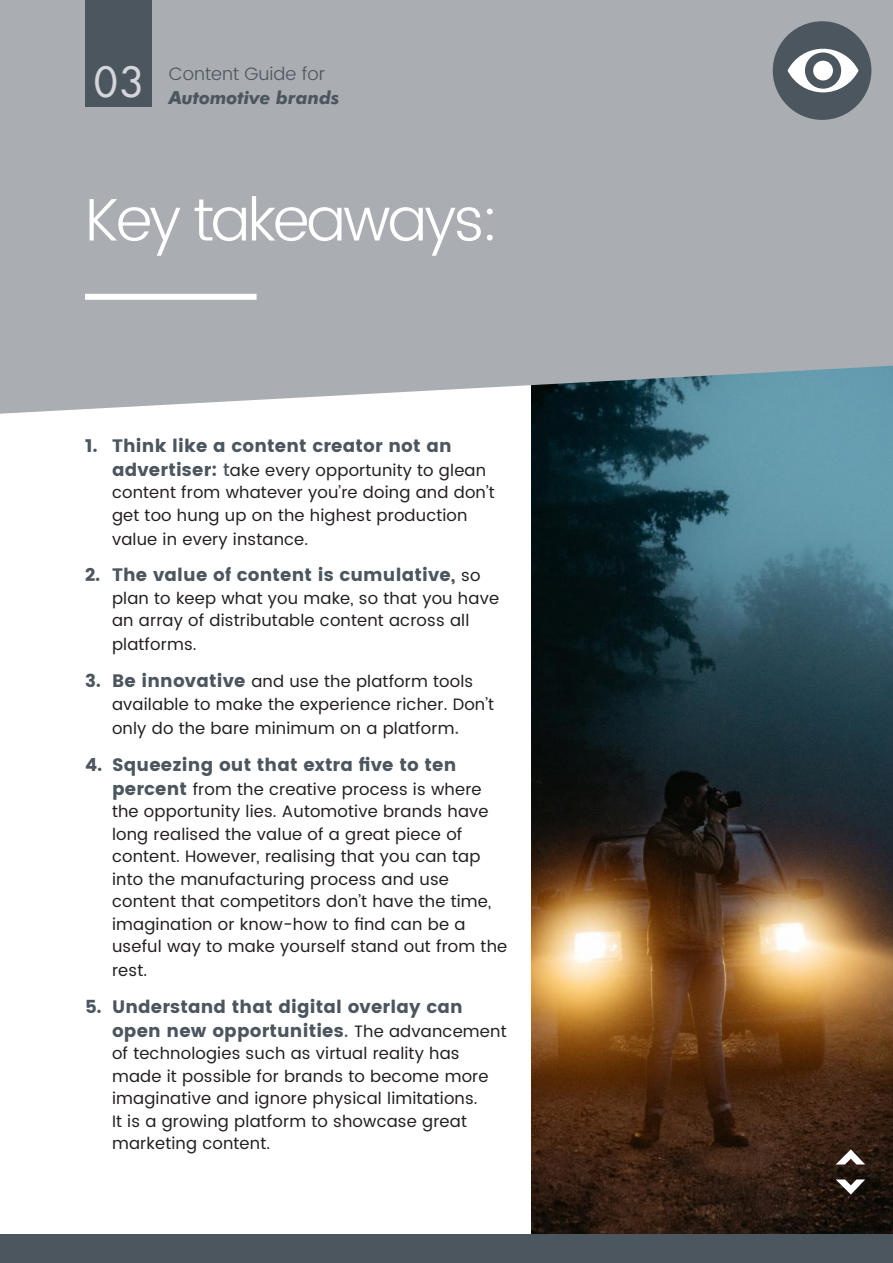
<style>
.page{position:relative;width:893px;height:1263px;background:#fff}
.page>*{position:absolute;margin:0;border:0;box-sizing:border-box;transform-origin:0 0}
.t1{font:300 60px "Poppins";letter-spacing:-.05em;color:#fff}
.t2{font:40.5px "Futura";color:#d5d6db}
.t3{font:18px/24px "Poppins";letter-spacing:.01em;color:#4c565e}
.t4{font:italic 700 18px "Futura BT";color:#4c565e}
.t5{font:300 18px "Poppins";color:#4c565e}
.t6{font:16.5px/22.5px "Poppins";letter-spacing:.01em;color:#241f1f}
.s1{font-size:18px;color:#4c565e}
.s2{font-weight:500;font-size:18px;color:#4c565e}
.s3{font-size:16.5px;color:#241f1f}
.s4{font-weight:500}
</style>
<div class="page">
<img style="left:531px;top:414px;width:362px;height:820px">
<div style="left:0;top:0;width:893px;height:414px;background:#aaadb2"></div>
<div style="left:85px;top:0;width:67px;height:107px;background:#4c565e"></div>
<div style="left:0;top:1234px;width:893px;height:29px;background:#4c565e"></div>
<svg style="left:836px;top:1179px;width:29px;height:15px"></svg>
<svg style="left:836px;top:1149px;width:29px;height:15px"></svg>
<div style="left:85px;top:261px;width:172px;height:6px;background:#aaadb2"></div>
<div style="left:85px;top:294px;width:172px;height:6px;background:#fff"></div>
<div style="left:773px;top:21px;width:98px;height:99px;background:#4c565e;border-radius:50%"></div>
<svg style="left:787px;top:49px;width:71px;height:43px"></svg>
<h2 class="t2" style="left:94px;top:56px;width:50px">03</h2>
<p class="t5" style="left:169px;top:61px;width:158px">Content Guide for</p>
<p class="t4" style="left:169px;top:86px;width:172px">Automotive brands</p>
<h1 class="t1" style="left:85px;top:177px;width:416px">Key takeaways:</h1>
<p class="t3" style="left:85px;top:433px;width:368px">1. Think like a content creator not an</p>
<p class="t6" style="left:112px;top:459px;width:384px"><span class="s1">advertiser:</span> <span class="s2">t</span>ake every opportunity to glean content from whatever you’re doing and don’t get too hung up on the highest production</p>
<p class="t6" style="left:112px;top:528px;width:198px">value in every instance.</p>
<p class="t3" style="left:85px;top:563px;width:397px">2. The value of content is cumulative, <span class="s3">so</span></p>
<p class="t6" style="left:112px;top:587px;width:389px">plan to keep what you make, so that you have an array of distributable content across all</p>
<p class="t6" style="left:112px;top:634px;width:86px">platforms.</p>
<p class="t6" style="left:112px;top:671px;width:383px;text-indent:-27px"><span class="s1">3. Be innovative</span> and use the platform tools available to make the experience richer. Don’t</p>
<p class="t6" style="left:112px;top:717px;width:348px">only do the bare minimum on a platform<span class="s2">.</span></p>
<p class="t3" style="left:85px;top:752px;width:373px">4. Squeezing out that extra five to ten</p>
<p class="t6" style="left:112px;top:778px;width:397px"><span class="s1">percent</span> from the creative process is where the opportunity lies. Automotive brands have long realised the value of a great piece of content. However, realising that you can tap into the manufacturing process and use content that competitors don’t have the time, imagination or know-how to find can be a useful way to make yourself stand out from the</p>
<p class="t6" style="left:112px;top:959px;width:37px">rest.</p>
<p class="t3" style="left:112px;top:994px;width:396px;text-indent:-27px">5. Understand that digital overlay can open new opportunities<span class="s4">.</span> <span class="s3">The advancement</span></p>
<p class="t6" style="left:112px;top:1043px;width:378px">of technologies such as virtual reality has made it possible for brands to become more imaginative and ignore physical limitations.<br>It is a growing platform to showcase great marketing content.</p>
</div>
